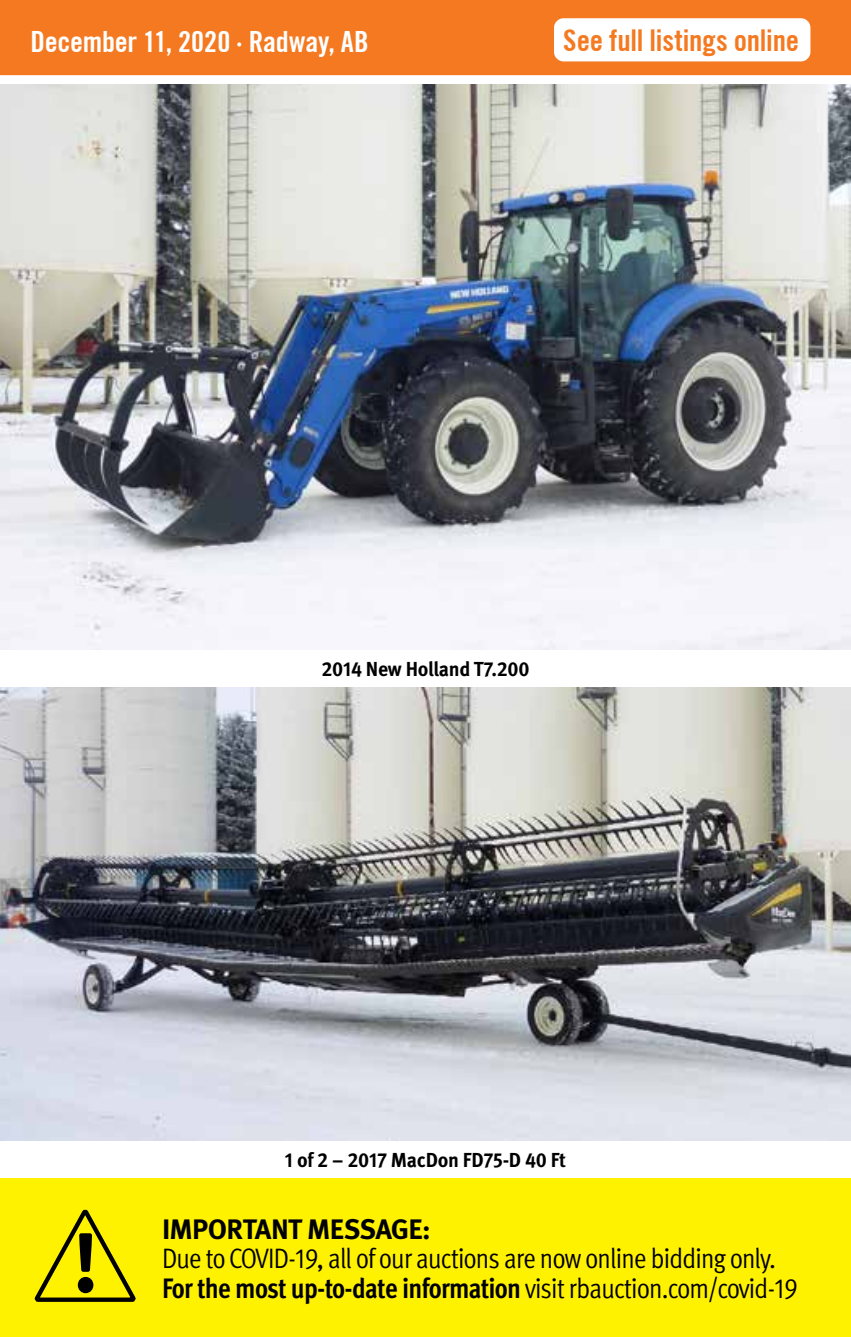
<style>
.page{position:relative;width:851px;height:1337px;background:#fff}
.page>*{position:absolute;margin:0;border:0;box-sizing:border-box;transform-origin:0 0}
.t1{font:700 condensed 30.15px "Trade Gothic No.20";letter-spacing:-.01em;color:#f47920}
.t2{font:700 condensed 29.25px "Trade Gothic No.20";letter-spacing:-.01em;color:#fff}
.t3{font:28.12px/29.2px "Meta Cond Pro";letter-spacing:-.025em;color:#000}
.t4{font:700 28.12px "Meta Pro";letter-spacing:-.025em;color:#000}
.t5{font:700 20.25px "Meta Pro";letter-spacing:-.015em;color:#000}
.s1{font-weight:700}
</style>
<div class="page">
<img style="left:0;top:687px;width:850px;height:453px">
<img style="left:0;top:84px;width:850px;height:565px">
<div style="left:0;top:0;width:850px;height:76px;background:#f47920"></div>
<div style="left:554px;top:18px;width:256px;height:43px;background:#fff;border-radius:10px"></div>
<div style="left:0;top:1178px;width:850px;height:158px;background:#fff200"></div>
<svg style="left:34px;top:1209px;width:102px;height:93px"></svg>
<p class="t2" style="left:30px;top:23px;width:340px">December 11, 2020 · Radway, AB</p>
<p class="t1" style="left:563px;top:22px;width:237px">See full listings online</p>
<p class="t5" style="left:321px;top:653px;width:210px">2014 New Holland T7.200</p>
<p class="t5" style="left:285px;top:1143px;width:283px">1 of 2 – 2017 MacDon FD75-D 40 Ft</p>
<p class="t4" style="left:162px;top:1207px;width:270px">IMPORTANT MESSAGE:</p>
<p class="t3" style="left:162px;top:1243px;width:637px">Due to COVID-19, all of our auctions are now online bidding only.<br><span class="s1">For the most up-to-date information</span> visit rbauction.com/covid-19</p>
</div>
